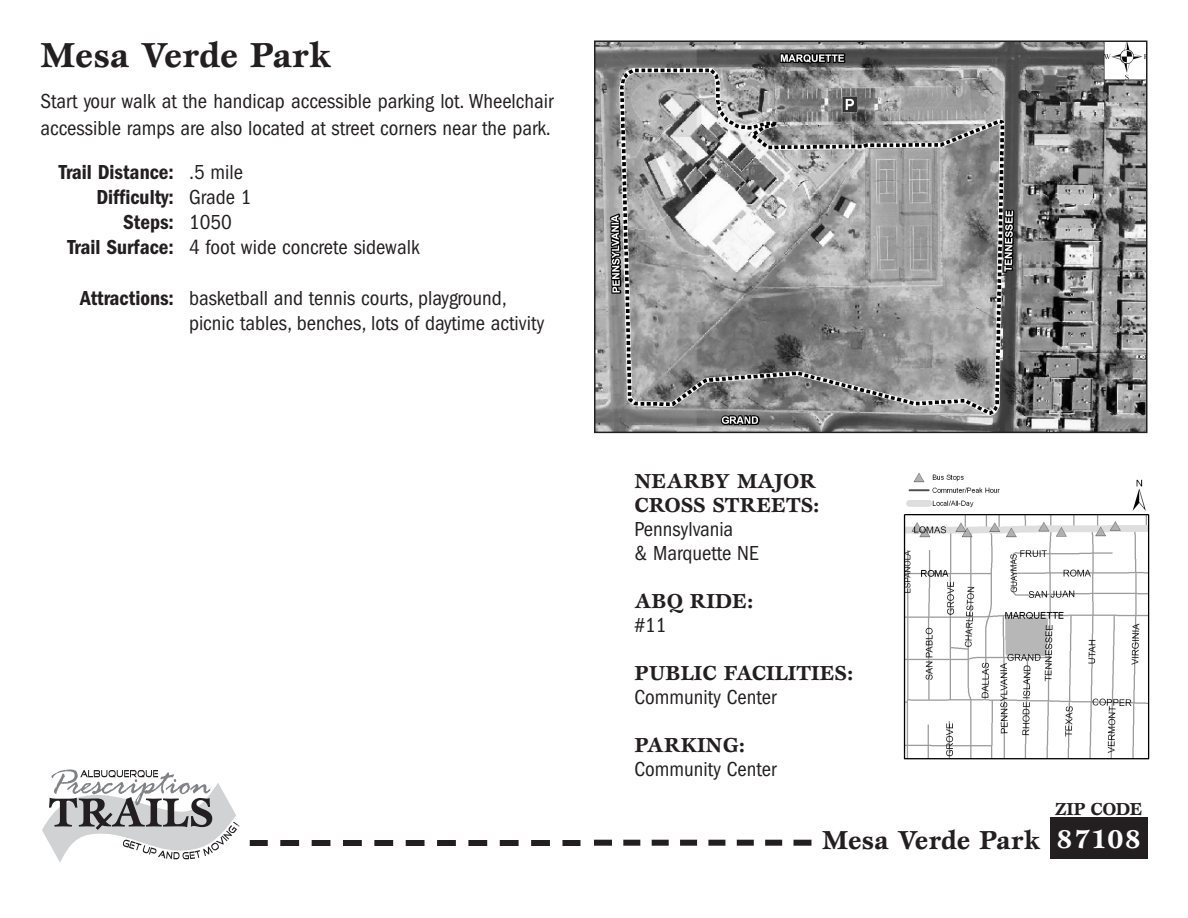
<style>
.page{position:relative;width:1188px;height:918px;background:#fff}
.page>*{position:absolute;margin:0;border:0;box-sizing:border-box;transform-origin:0 0}
.t1{font:700 36px "Esprit";color:#231f20}
.t2{font:700 27px "Esprit";color:#231f20}
.t3{font:condensed 21px/27px "Franklin Gothic";color:#231f20}
.t4{font:700 21px/24px "Esprit";color:#231f20}
.t5{font:600 condensed 21px "Franklin Gothic";color:#231f20}
.t6{font:700 18px "Esprit";letter-spacing:-.03em;color:#231f20}
.s1{font-weight:400}
.s2{font-weight:600}
.s3{color:#fff}
</style>
<div class="page">
<svg style="left:280px;top:840px;width:270px;height:6px"></svg>
<div style="left:562px;top:840px;width:18px;height:6px;background:#231f20"></div>
<div style="left:250px;top:840px;width:18px;height:6px;background:#231f20"></div>
<svg style="left:42px;top:769px;width:197px;height:94px"></svg>
<svg style="left:623px;top:840px;width:171px;height:6px"></svg>
<div style="left:794px;top:840px;width:17px;height:6px;background:#231f20"></div>
<div style="left:594px;top:840px;width:18px;height:6px;background:#231f20"></div>
<img style="left:903px;top:473px;width:247px;height:287px">
<img style="left:597px;top:43px;width:547px;height:387px">
<div style="left:594px;top:40px;width:553px;height:393px;border:2px solid #231f20"></div>
<div style="left:1050px;top:818px;width:97px;height:42px;background:#231f20"></div>
<h1 class="t1" style="left:40px;top:40px;width:292px">Mesa Verde Park</h1>
<p class="t3" style="left:40px;top:89px;width:514px">Start your walk at the handicap accessible parking lot. Wheelchair accessible ramps are also located at street corners near the park.</p>
<p class="t5" style="left:59px;top:165px;width:186px">Trail Distance: <span class="s1">.5 mile</span></p>
<p class="t5" style="left:96px;top:190px;width:157px">Difficulty: <span class="s1">Grade 1</span></p>
<p class="t5" style="left:123px;top:215px;width:110px">Steps: <span class="s1">1050</span></p>
<p class="t3" style="left:67px;top:235px;width:354px"><span class="s2">Trail Surface:</span> 4 foot wide concrete sidewalk</p>
<p class="t3" style="left:189px;top:287px;width:357px;line-height:25.2px;text-indent:-109px"><span class="s2">Attractions:</span> basketball and tennis courts, playground, picnic tables, benches, lots of daytime activity</p>
<p class="t4" style="left:634px;top:470px;width:186px">NEARBY MAJOR<br>CROSS STREETS:</p>
<p class="t3" style="left:634px;top:519px;width:126px;line-height:24px">Pennsylvania<br>&amp; Marquette NE</p>
<p class="t4" style="left:634px;top:590px;width:120px">ABQ RIDE:</p>
<p class="t3" style="left:634px;top:613px;width:34px">#11</p>
<p class="t4" style="left:634px;top:662px;width:220px">PUBLIC FACILITIES:</p>
<p class="t3" style="left:634px;top:685px;width:143px">Community Center</p>
<p class="t4" style="left:634px;top:734px;width:112px">PARKING:</p>
<p class="t3" style="left:634px;top:757px;width:143px">Community Center</p>
<p class="t6" style="left:1055px;top:802px;width:89px">ZIP CODE</p>
<p class="t2" style="left:822px;top:829px;width:320px">Mesa Verde Park <span class="s3">87108</span></p>
</div>
